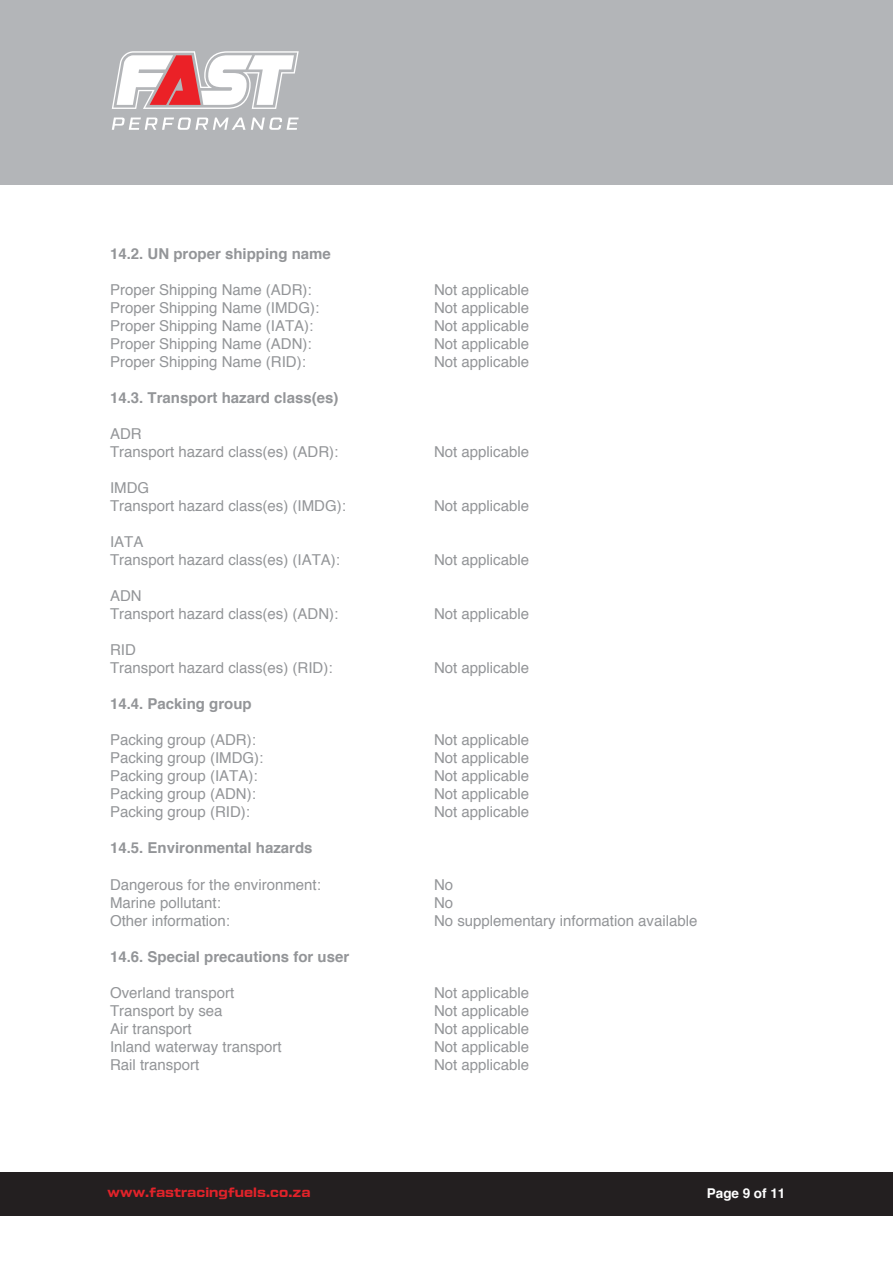
<style>
.page{position:relative;width:893px;height:1263px;background:#fff}
.page>*{position:absolute;margin:0;border:0;box-sizing:border-box;transform-origin:0 0}
.t1{font:15px/18px "Helvetica";color:#939598}
.t2{font:700 15px "Helvetica";color:#939598}
.t3{font:13.5px "Tactic Sans Bld";letter-spacing:.005em;color:#e1232a}
.t4{font:700 13.5px "Helvetica";letter-spacing:-.005em;color:#fff}
</style>
<div class="page">
<div style="left:0;top:1172px;width:893px;height:44px;background:#231f20"></div>
<div style="left:0;top:0;width:893px;height:185px;background:#b3b5b8"></div>
<svg style="left:112px;top:51px;width:187px;height:58px"></svg>
<svg style="left:112px;top:118px;width:187px;height:12px"></svg>
<p class="t2" style="left:110px;top:242px;width:222px">14.2. UN proper shipping name</p>
<p class="t1" style="left:110px;top:282px;width:203px">Proper Shipping Name (ADR):</p>
<p class="t1" style="left:434px;top:282px;width:97px">Not applicable</p>
<p class="t1" style="left:110px;top:300px;width:211px">Proper Shipping Name (IMDG):</p>
<p class="t1" style="left:434px;top:300px;width:97px">Not applicable</p>
<p class="t1" style="left:110px;top:318px;width:205px">Proper Shipping Name (IATA):</p>
<p class="t1" style="left:434px;top:318px;width:97px">Not applicable</p>
<p class="t1" style="left:110px;top:336px;width:203px">Proper Shipping Name (ADN):</p>
<p class="t1" style="left:434px;top:336px;width:97px">Not applicable</p>
<p class="t1" style="left:110px;top:354px;width:197px">Proper Shipping Name (RID):</p>
<p class="t1" style="left:434px;top:354px;width:97px">Not applicable</p>
<p class="t2" style="left:110px;top:386px;width:230px">14.3. Transport hazard class(es)</p>
<p class="t1" style="left:110px;top:426px;width:230px">ADR<br>Transport hazard class(es) (ADR):</p>
<p class="t1" style="left:434px;top:444px;width:97px">Not applicable</p>
<p class="t1" style="left:110px;top:480px;width:237px">IMDG<br>Transport hazard class(es) (IMDG):</p>
<p class="t1" style="left:110px;top:534px;width:232px">IATA<br>Transport hazard class(es) (IATA):</p>
<p class="t1" style="left:110px;top:588px;width:230px">ADN<br>Transport hazard class(es) (ADN):</p>
<p class="t1" style="left:110px;top:642px;width:224px">RID<br>Transport hazard class(es) (RID):</p>
<p class="t1" style="left:434px;top:498px;width:97px">Not applicable</p>
<p class="t1" style="left:434px;top:552px;width:97px">Not applicable</p>
<p class="t1" style="left:434px;top:606px;width:97px">Not applicable</p>
<p class="t1" style="left:434px;top:660px;width:97px">Not applicable</p>
<p class="t2" style="left:110px;top:692px;width:143px">14.4. Packing group</p>
<p class="t1" style="left:110px;top:732px;width:147px">Packing group (ADR):</p>
<p class="t1" style="left:434px;top:732px;width:97px">Not applicable</p>
<p class="t1" style="left:110px;top:750px;width:155px">Packing group (IMDG):</p>
<p class="t1" style="left:434px;top:750px;width:97px">Not applicable</p>
<p class="t1" style="left:110px;top:768px;width:149px">Packing group (IATA):</p>
<p class="t1" style="left:434px;top:768px;width:97px">Not applicable</p>
<p class="t1" style="left:110px;top:786px;width:147px">Packing group (ADN):</p>
<p class="t1" style="left:434px;top:786px;width:97px">Not applicable</p>
<p class="t1" style="left:110px;top:804px;width:142px">Packing group (RID):</p>
<p class="t1" style="left:434px;top:804px;width:97px">Not applicable</p>
<p class="t2" style="left:110px;top:836px;width:204px">14.5. Environmental hazards</p>
<p class="t1" style="left:110px;top:876px;width:212px">Dangerous for the environment:</p>
<p class="t1" style="left:434px;top:876px;width:21px">No</p>
<p class="t1" style="left:110px;top:894px;width:112px">Marine pollutant:</p>
<p class="t1" style="left:434px;top:894px;width:21px">No</p>
<p class="t1" style="left:110px;top:912px;width:122px">Other information:</p>
<p class="t1" style="left:434px;top:912px;width:265px">No supplementary information available</p>
<p class="t2" style="left:110px;top:944px;width:241px">14.6. Special precautions for user</p>
<p class="t1" style="left:110px;top:984px;width:126px">Overland transport</p>
<p class="t1" style="left:434px;top:984px;width:97px">Not applicable</p>
<p class="t1" style="left:110px;top:1002px;width:114px">Transport by sea</p>
<p class="t1" style="left:434px;top:1002px;width:97px">Not applicable</p>
<p class="t1" style="left:110px;top:1020px;width:83px">Air transport</p>
<p class="t1" style="left:434px;top:1020px;width:97px">Not applicable</p>
<p class="t1" style="left:110px;top:1038px;width:173px">Inland waterway transport</p>
<p class="t1" style="left:434px;top:1038px;width:97px">Not applicable</p>
<p class="t1" style="left:110px;top:1056px;width:91px">Rail transport</p>
<p class="t1" style="left:434px;top:1056px;width:97px">Not applicable</p>
<p class="t3" style="left:108px;top:1186px;width:204px">www.fastracingfuels.co.za</p>
<p class="t4" style="left:707px;top:1182px;width:80px">Page 9 of 11</p>
</div>
